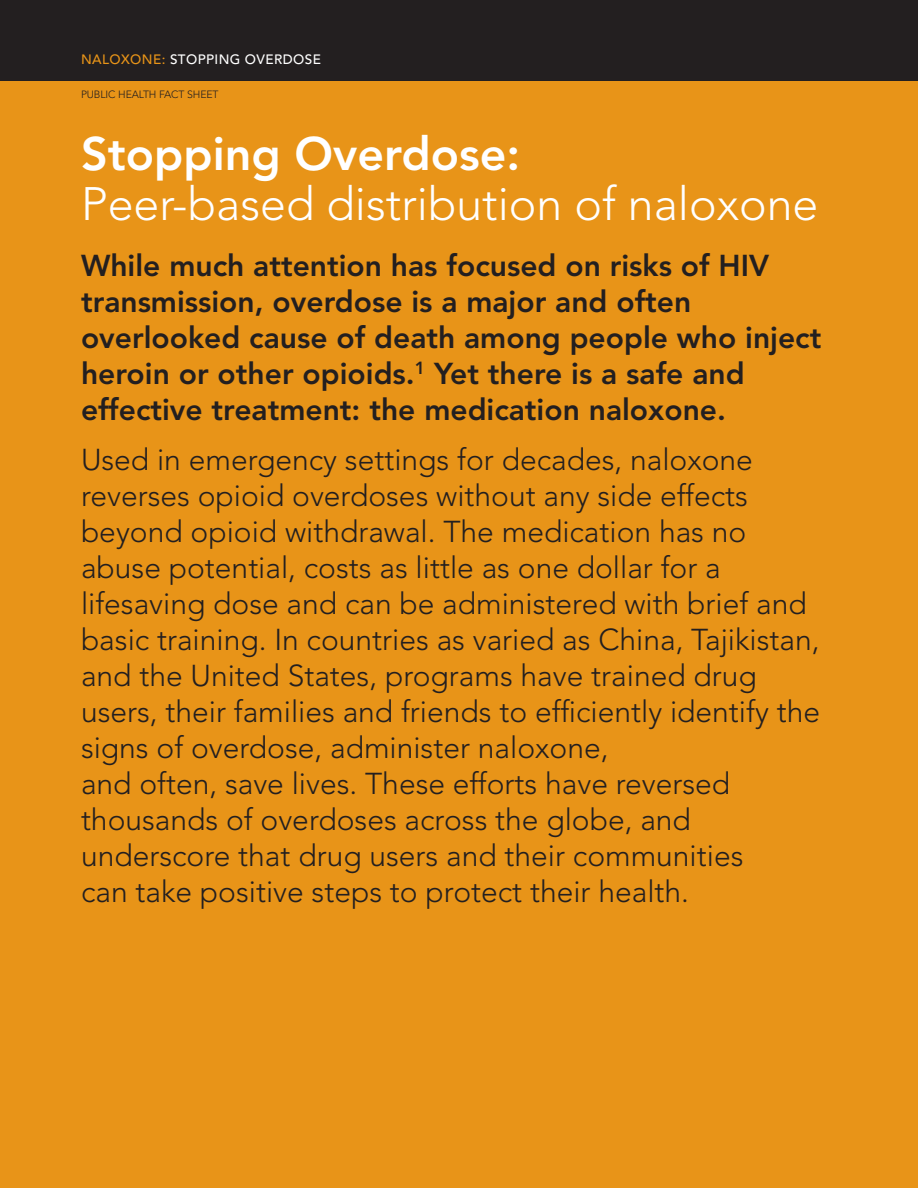
<style>
.page{position:relative;width:918px;height:1188px;background:#e89418}
.page>*{position:absolute;margin:0;border:0;box-sizing:border-box;transform-origin:0 0}
.t1{font:300 46.5px/49.5px "Avenir";color:#fff}
.t2{font:300 30px/36px "Avenir";color:#231f20}
.t3{font:800 30px/36px "Avenir";color:#231f20}
.t4{font:500 13.5px "Avenir";letter-spacing:.03em;color:#fff}
.t5{font:300 10.5px "Avenir";letter-spacing:-.01em;color:#231f20}
.s1{color:#e89418}
.s2{font-weight:800}
</style>
<div class="page">
<div style="left:0;top:0;width:918px;height:81px;background:#231f20"></div>
<p class="t4" style="left:81px;top:52px;width:241px"><span class="s1">NALOXONE:</span> STOPPING OVERDOSE</p>
<p class="t5" style="left:81px;top:88px;width:139px">PUBLIC HEALTH FACT SHEET</p>
<p class="t1" style="left:81px;top:130px;width:739px"><span class="s2">Stopping Overdose:<br></span>Peer-based distribution of naloxone</p>
<p class="t3" style="left:81px;top:248px;width:742px">While much attention has focused on risks of HIV transmission, overdose is a major and often overlooked cause of death among people who inject heroin or other opioids.<sup>1</sup> Yet there is a safe and effective treatment: the medication naloxone.</p>
<p class="t2" style="left:81px;top:441px;width:741px">Used in emergency settings for decades, naloxone reverses opioid overdoses without any side effects beyond opioid withdrawal. The medication has no abuse potential, costs as little as one dollar for a lifesaving dose and can be administered with brief and basic training. In countries as varied as China, Tajikistan, and the United States, programs have trained drug users, their families and friends to efficiently identify the signs of overdose, administer naloxone,<br>and often, save lives. These efforts have reversed thousands of overdoses across the globe, and underscore that drug users and their communities<br>can take positive steps to protect their health.</p>
</div>
